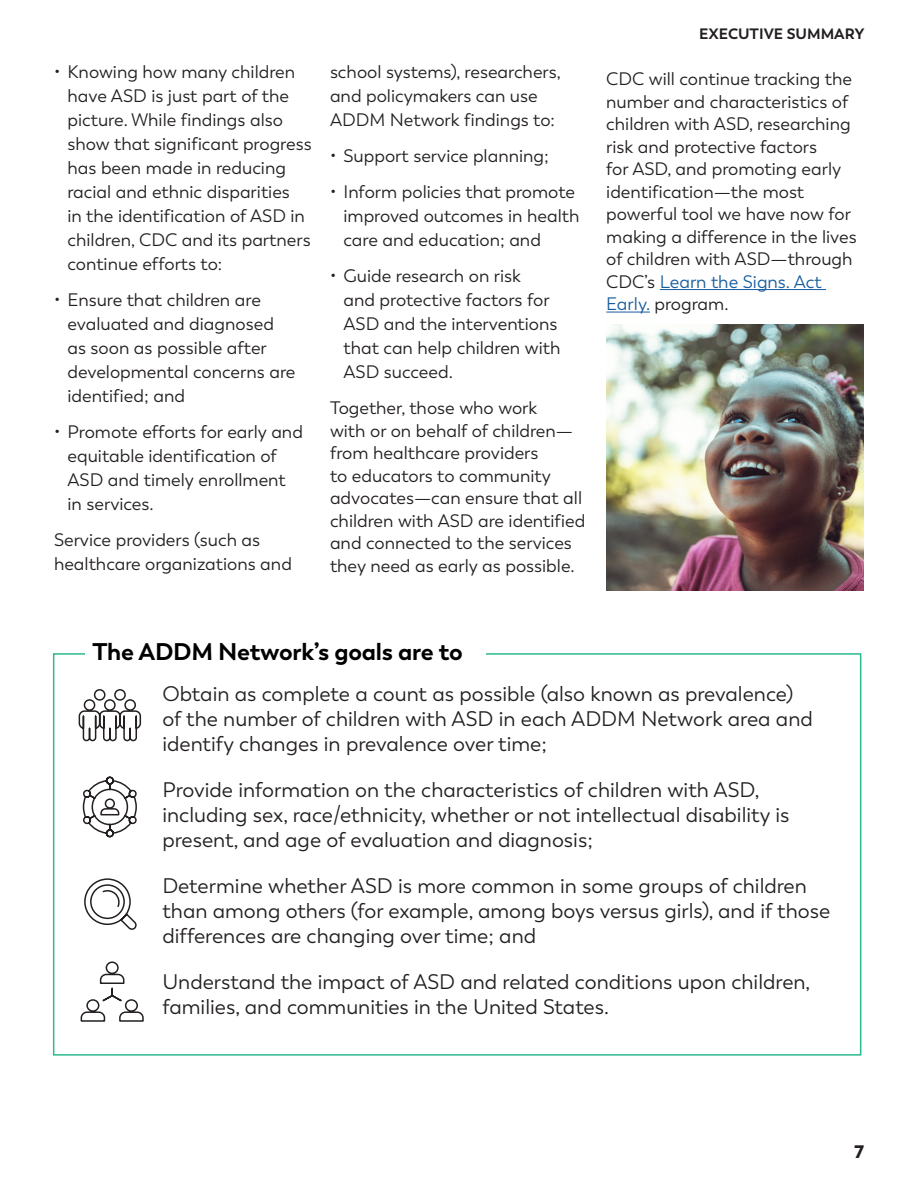
<style>
.page{position:relative;width:918px;height:1188px;background:#fff}
.page>*{position:absolute;margin:0;border:0;box-sizing:border-box;transform-origin:0 0}
.t1{font:700 24px "Trenda";letter-spacing:-.01em;color:#000}
.Body_2{font:21px/25.2px "Trenda";color:#231f20}
.Body_1{font:18px/24px "Trenda";color:#231f20}
.t2{font:900 18px "Trenda";color:#231f20}
.Overline{font:700 15px "Trenda";color:#231f20}
.s1{color:#175d9e}
</style>
<div class="page">
<hr style="left:660px;top:289px;width:166px;height:1px;background:#175d9e">
<hr style="left:606px;top:312px;width:44px;height:1px;background:#175d9e">
<img style="left:606px;top:324px;width:258px;height:267px">
<svg style="left:78px;top:689px;width:64px;height:53px"></svg>
<svg style="left:82px;top:776px;width:55px;height:62px"></svg>
<svg style="left:84px;top:878px;width:53px;height:52px"></svg>
<svg style="left:80px;top:961px;width:64px;height:61px"></svg>
<p class="Body_1" style="left:68px;top:60px;width:246px;text-indent:-14px">• Knowing how many children have ASD is just part of the picture. While findings also show that significant progress has been made in reducing racial and ethnic disparities<br>in the identification of ASD in children, CDC and its partners continue efforts to:</p>
<p class="Body_1" style="left:68px;top:288px;width:229px;text-indent:-14px">• Ensure that children are evaluated and diagnosed as soon as possible after developmental concerns are identified; and</p>
<p class="Body_1" style="left:68px;top:420px;width:237px;text-indent:-14px">• Promote efforts for early and equitable identification of<br>ASD and timely enrollment in services.</p>
<p class="Body_1" style="left:54px;top:528px;width:239px">Service providers (such as healthcare organizations and</p>
<p class="Body_1" style="left:330px;top:60px;width:232px">school systems), researchers, and policymakers can use<br>ADDM Network findings to:</p>
<p class="Body_1" style="left:330px;top:144px;width:220px">• Support service planning;</p>
<p class="Body_1" style="left:344px;top:180px;width:237px;text-indent:-14px">• Inform policies that promote improved outcomes in health care and education; and</p>
<p class="Body_1" style="left:344px;top:264px;width:218px;text-indent:-14px">• Guide research on risk<br>and protective factors for<br>ASD and the interventions that can help children with<br>ASD succeed.</p>
<p class="Body_1" style="left:330px;top:397px;width:257px;line-height:22.5px">Together, those who work<br>with or on behalf of children— from healthcare providers<br>to educators to community advocates—can ensure that all children with ASD are identified and connected to the services they need as early as possible.</p>
<p class="Overline" style="left:699px;top:25px;width:167px">EXECUTIVE SUMMARY</p>
<p class="Body_1" style="left:606px;top:68px;width:252px;line-height:22.5px">CDC will continue tracking the number and characteristics of children with ASD, researching risk and protective factors<br>for ASD, and promoting early identification—the most powerful tool we have now for making a difference in the lives of children with ASD—through<br>CDC’s <span class="s1">Learn the Signs. Act<br>Early.</span> program.</p>
<h4 class="t1" style="left:92px;top:637px;width:372px">The ADDM Network’s goals are to</h4>
<p class="Body_2" style="left:162px;top:681px;width:652px">Obtain as complete a count as possible (also known as prevalence) of the number of children with ASD in each ADDM Network area and identify changes in prevalence over time;</p>
<p class="Body_2" style="left:162px;top:777px;width:629px">Provide information on the characteristics of children with ASD, including sex, race/ethnicity, whether or not intellectual disability is present, and age of evaluation and diagnosis;</p>
<p class="Body_2" style="left:162px;top:873px;width:669px">Determine whether ASD is more common in some groups of children than among others (for example, among boys versus girls), and if those differences are changing over time; and</p>
<p class="Body_2" style="left:162px;top:969px;width:649px">Understand the impact of ASD and related conditions upon children, families, and communities in the United States.</p>
<p class="t2" style="left:854px;top:1140px;width:11px">7</p>
</div>
